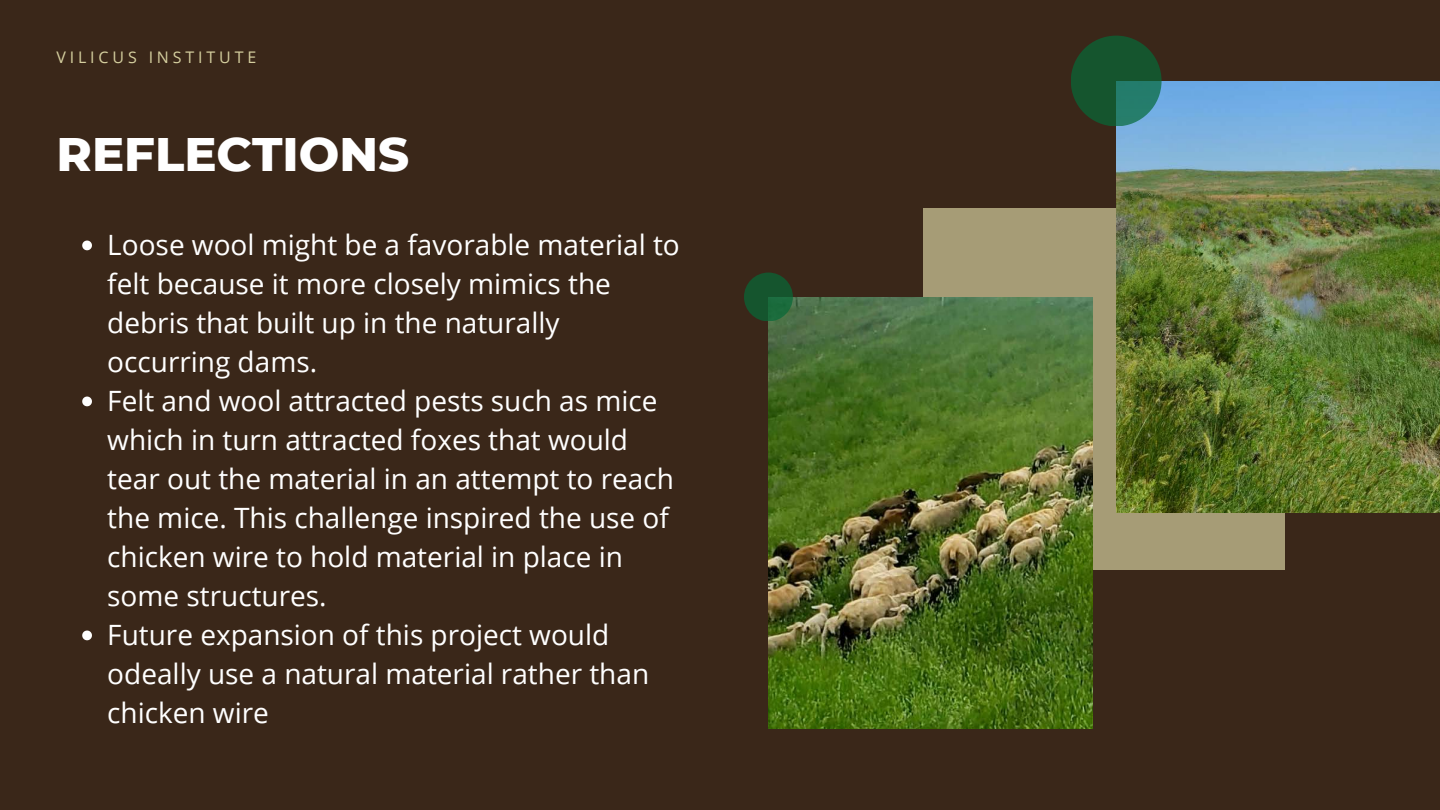
<style>
.page{position:relative;width:1440px;height:810px;background:#3a2719}
.page>*{position:absolute;margin:0;border:0;box-sizing:border-box;transform-origin:0 0}
.t1{font:800 48px "Montserrat";color:#fff}
.t2{font:28px/39px "Open Sans";color:#fff}
.t3{font:16px "Open Sans";letter-spacing:.24em;color:#d5cf9f}
</style>
<div class="page">
<div style="left:923px;top:208px;width:362px;height:362px;background:linear-gradient(to right,#a69c76,#a69c76)"></div>
<img style="left:1116px;top:81px;width:324px;height:432px">
<img style="left:768px;top:297px;width:324px;height:432px">
<svg style="left:744px;top:273px;width:49px;height:48px;background:#165a31"></svg>
<svg style="left:1071px;top:36px;width:91px;height:90px;background:#195f3d"></svg>
<svg style="left:82px;top:241px;width:10px;height:9px"></svg>
<svg style="left:82px;top:397px;width:10px;height:9px"></svg>
<svg style="left:82px;top:631px;width:10px;height:9px"></svg>
<p class="t3" style="left:56px;top:46px;width:201px">VILICUS INSTITUTE</p>
<p class="t1" style="left:56px;top:125px;width:354px">REFLECTIONS</p>
<h1 class="t2" style="left:107px;top:224px;width:574px">Loose wool might be a favorable material to felt because it more closely mimics the debris that built up in the naturally occurring dams.</h1>
<p class="t2" style="left:107px;top:380px;width:568px">Felt and wool attracted pests such as mice which in turn attracted foxes that would tear out the material in an attempt to reach the mice. This challenge inspired the use of chicken wire to hold material in place in some structures.</p>
<p class="t2" style="left:107px;top:614px;width:543px">Future expansion of this project would odeally use a natural material rather than chicken wire</p>
</div>
